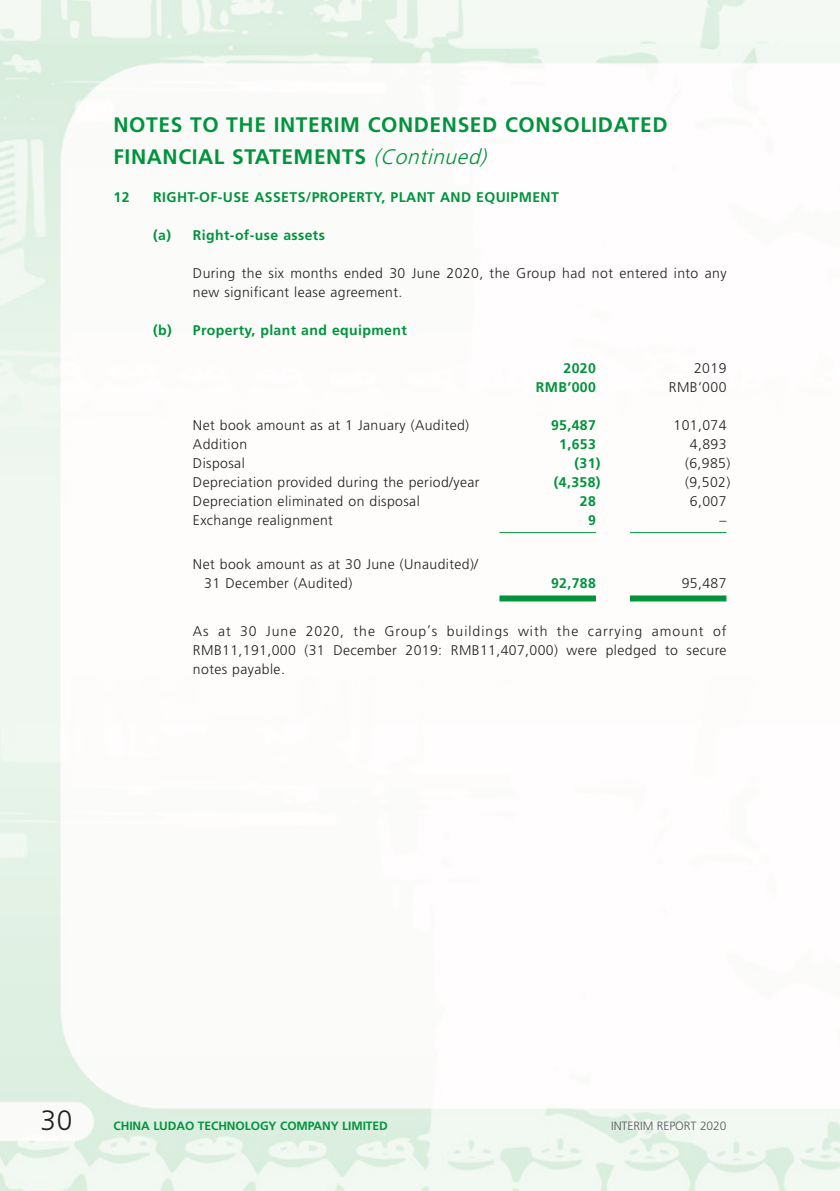
<style>
.page{position:relative;width:840px;height:1191px;background:#fff}
.page>*{position:absolute;margin:0;border:0;box-sizing:border-box;transform-origin:0 0}
.t1{font:300 28px "Frutiger LT Std";color:#231f20}
.Heading_1{font:700 21px/32px "Frutiger LT Std";letter-spacing:.03em;color:#00943d}
.Notes{font:300 14px/19px "Frutiger LT Std";letter-spacing:.03em;color:#231f20}
.Notes_HD2{font:700 14px "Frutiger LT Std";letter-spacing:.03em;color:#00943d}
.Notes_HD1{font:700 14px "Frutiger LT Std";letter-spacing:.03em;color:#00943d}
.Notes-2{font:700 14px "Frutiger LT Std";letter-spacing:.03em;color:#00943d}
.t2{font:700 12px "Frutiger LT Std";letter-spacing:-.005em;color:#00943d}
.t3{font:300 12px "Frutiger LT Std";letter-spacing:-.005em;color:#57585a}
.s1{font-weight:300;font-style:italic}
</style>
<div class="page">
<img style="left:0;top:0;width:839px;height:1191px">
<hr style="left:499px;top:532px;width:96px;height:1px;background:#00943d">
<hr style="left:629px;top:532px;width:97px;height:1px;background:#00943d">
<div style="left:499px;top:595px;width:96px;height:6px;background:#00943d"></div>
<div style="left:629px;top:595px;width:97px;height:6px;background:#00943d"></div>
<p class="Heading_1" style="left:113px;top:109px;width:555px">NOTES TO THE INTERIM CONDENSED CONSOLIDATED<br>FINANCIAL STATEMENTS <span class="s1">(Continued)</span></p>
<p class="Notes_HD1" style="left:113px;top:189px;width:17px">12</p>
<p class="Notes_HD1" style="left:153px;top:189px;width:407px">RIGHT-OF-USE ASSETS/PROPERTY, PLANT AND EQUIPMENT</p>
<p class="Notes_HD2" style="left:153px;top:227px;width:173px">(a) Right-of-use assets</p>
<p class="Notes" style="left:193px;top:264px;width:535px">During the six months ended 30 June 2020, the Group had not entered into any new significant lease agreement.</p>
<p class="Notes_HD2" style="left:153px;top:322px;width:255px">(b) Property, plant and equipment</p>
<p class="Notes-2" style="left:563px;top:360px;width:34px">2020</p>
<p class="Notes" style="left:693px;top:359px;width:34px">2019</p>
<p class="Notes-2" style="left:535px;top:379px;width:61px">RMB’000</p>
<p class="Notes" style="left:668px;top:378px;width:59px">RMB’000</p>
<p class="Notes" style="left:193px;top:416px;width:277px">Net book amount as at 1 January (Audited)</p>
<p class="Notes-2" style="left:551px;top:417px;width:46px">95,487</p>
<p class="Notes" style="left:673px;top:416px;width:54px">101,074</p>
<p class="Notes" style="left:193px;top:435px;width:56px">Addition</p>
<p class="Notes-2" style="left:559px;top:436px;width:38px">1,653</p>
<p class="Notes" style="left:689px;top:435px;width:38px">4,893</p>
<p class="Notes" style="left:193px;top:454px;width:53px">Disposal</p>
<p class="Notes-2" style="left:574px;top:455px;width:28px">(31)</p>
<p class="Notes" style="left:684px;top:454px;width:47px">(6,985)</p>
<p class="Notes" style="left:193px;top:473px;width:288px">Depreciation provided during the period/year</p>
<p class="Notes-2" style="left:553px;top:474px;width:48px">(4,358)</p>
<p class="Notes" style="left:684px;top:473px;width:47px">(9,502)</p>
<p class="Notes" style="left:193px;top:492px;width:228px">Depreciation eliminated on disposal</p>
<p class="Notes-2" style="left:579px;top:493px;width:17px">28</p>
<p class="Notes" style="left:689px;top:492px;width:38px">6,007</p>
<p class="Notes" style="left:193px;top:511px;width:141px">Exchange realignment</p>
<p class="Notes-2" style="left:587px;top:512px;width:9px">9</p>
<p class="Notes" style="left:719px;top:511px;width:8px">–</p>
<p class="Notes" style="left:204px;top:555px;width:275px;text-indent:-11px">Net book amount as at 30 June (Unaudited)/<br>31 December (Audited)</p>
<p class="Notes-2" style="left:551px;top:575px;width:46px">92,788</p>
<p class="Notes" style="left:681px;top:574px;width:46px">95,487</p>
<p class="Notes" style="left:193px;top:622px;width:535px;text-align:justify">As at 30 June 2020, the Group’s buildings with the carrying amount of RMB11,191,000 (31 December 2019: RMB11,407,000) were pledged to secure notes payable.</p>
<h1 class="t1" style="left:41px;top:1104px;width:33px">30</h1>
<p class="t2" style="left:113px;top:1118px;width:276px">CHINA LUDAO TECHNOLOGY COMPANY LIMITED</p>
<p class="t3" style="left:610px;top:1119px;width:117px">INTERIM REPORT 2020</p>
</div>
